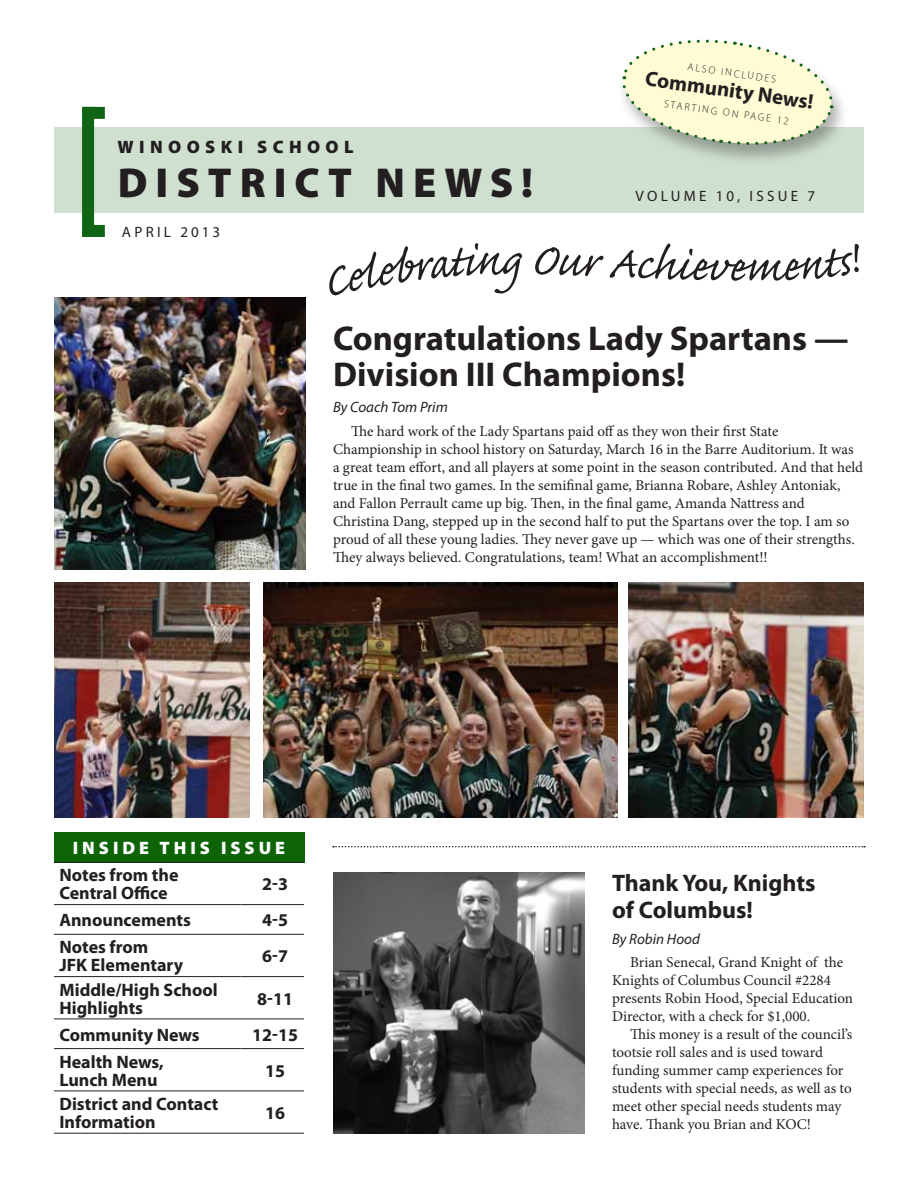
<style>
.page{position:relative;width:918px;height:1188px;background:#fff}
.page>*{position:absolute;margin:0;border:0;box-sizing:border-box;transform-origin:0 0}
.t1{font:57.9px "Caflisch Script Pro";color:#231f20}
.t2{font:900 42px "Myriad Pro";letter-spacing:.19em;color:#231f20}
.t3{font:700 34.5px/36px "Myriad Pro";color:#231f20}
.t4{font:700 24px/27px "Myriad Pro";color:#231f20}
.t5{font:700 21px "Myriad Pro";color:#231f20}
.t6{font:700 18px/18px "Myriad Pro";color:#231f20}
.t7{font:900 18px "Myriad Pro";letter-spacing:.22em;color:#fff}
.t8{font:900 18px "Myriad Pro";letter-spacing:.3em;color:#231f20}
.t9{font:15px/18px "Minion Pro";letter-spacing:-.005em;color:#231f20}
.t10{font:italic 15px "Myriad Pro";color:#231f20}
.t11{font:15px "Myriad Pro";letter-spacing:.22em;color:#231f20}
.t12{font:300 10.5px "Myriad Pro";color:#231f20}
</style>
<div class="page">
<div style="left:54px;top:832px;width:250px;height:31px;background:#0d6406"></div>
<div style="left:54px;top:127px;width:810px;height:86px;background:#cfe0d0"></div>
<div style="left:82px;top:107px;width:12px;height:130px;background:#106416"></div>
<div style="left:83px;top:225px;width:22px;height:12px;background:#106416"></div>
<div style="left:83px;top:107px;width:22px;height:12px;background:#106416"></div>
<div style="left:616px;top:39px;width:233px;height:128px;background:#231f20;opacity:.35"></div>
<svg style="left:620px;top:39px;width:215px;height:110px"></svg>
<img style="left:333px;top:873px;width:252px;height:261px">
<img style="left:54px;top:583px;width:196px;height:235px">
<img style="left:629px;top:582px;width:235px;height:236px">
<img style="left:54px;top:297px;width:252px;height:272px">
<img style="left:264px;top:582px;width:353px;height:236px">
<svg style="left:333px;top:846px;width:532px;height:1px"></svg>
<hr style="left:54px;top:862px;width:187px;height:1px;background:#231f20">
<hr style="left:241px;top:862px;width:63px;height:1px;background:#231f20">
<hr style="left:54px;top:904px;width:187px;height:1px;background:#231f20">
<hr style="left:241px;top:904px;width:63px;height:1px;background:#231f20">
<hr style="left:54px;top:934px;width:187px;height:1px;background:#231f20">
<hr style="left:241px;top:934px;width:63px;height:1px;background:#231f20">
<hr style="left:54px;top:976px;width:187px;height:1px;background:#231f20">
<hr style="left:241px;top:976px;width:63px;height:1px;background:#231f20">
<hr style="left:54px;top:1019px;width:187px;height:1px;background:#231f20">
<hr style="left:241px;top:1019px;width:63px;height:1px;background:#231f20">
<hr style="left:54px;top:1048px;width:187px;height:1px;background:#231f20">
<hr style="left:241px;top:1048px;width:63px;height:1px;background:#231f20">
<hr style="left:54px;top:1091px;width:187px;height:1px;background:#231f20">
<hr style="left:241px;top:1091px;width:63px;height:1px;background:#231f20">
<hr style="left:54px;top:1133px;width:187px;height:1px;background:#231f20">
<hr style="left:241px;top:1133px;width:63px;height:1px;background:#231f20">
<p class="t8" style="left:118px;top:135px;width:238px">WIN OOSKI SCH OOL</p>
<h2 class="t2" style="left:118px;top:154px;width:417px">DISTRIC T NEW S!</h2>
<p class="t11" style="left:122px;top:223px;width:100px">APRIL 2013</p>
<p class="t12" style="left:689px;top:60px;width:91px;rotate:8deg">Also Includes</p>
<h3 class="t5" style="left:647px;top:65px;width:171px;rotate:8deg">Community News!</h3>
<p class="t12" style="left:665px;top:97px;width:68px;rotate:8deg">STARTING ON</p>
<p class="t12" style="left:745px;top:109px;width:46px;rotate:8deg">Pag e 12</p>
<p class="t11" style="left:636px;top:187px;width:181px">VOLUME 10, ISSUE 7</p>
<h1 class="t1" style="left:501px;top:230px;width:21px">g</h1>
<h1 class="t1" style="left:531px;top:230px;width:163px;rotate:2deg">Our Achi</h1>
<h1 class="t1" style="left:728px;top:236px;width:20px">e</h1>
<h3 class="t3" style="left:333px;top:319px;width:517px">Congratulations Lady Spartans —<br>Division III Champions!</h3>
<p class="t10" style="left:333px;top:398px;width:116px">By Coach Tom Prim</p>
<p class="t9" style="left:333px;top:422px;width:532px;text-indent:18px">The hard work of the Lady Spartans paid off as they won their first State Championship in school history on Saturday, March 16 in the Barre Auditorium. It was a great team effort, and all players at some point in the season contributed. And that held true in the final two games. In the semifinal game, Brianna Robare, Ashley Antoniak, and Fallon Perrault came up big. Then, in the final game, Amanda Nattress and Christina Dang, stepped up in the second half to put the Spartans over the top. I am so proud of all these young ladies. They never gave up — which was one of their strengths.<br>They always believed. Congratulations, team! What an accomplishment!!</p>
<p class="t7" style="left:73px;top:836px;width:214px">INSIDE THIS ISSUE</p>
<p class="t6" style="left:59px;top:866px;width:121px">Notes from the<br>Central Office</p>
<p class="t6" style="left:262px;top:875px;width:28px">2-3</p>
<p class="t6" style="left:59px;top:911px;width:133px">Announcements</p>
<p class="t6" style="left:262px;top:911px;width:28px">4-5</p>
<p class="t6" style="left:59px;top:938px;width:125px">Notes from<br>JFK Elementary</p>
<p class="t6" style="left:262px;top:947px;width:28px">6-7</p>
<p class="t6" style="left:59px;top:980px;width:160px">Middle/High School<br>Highlights</p>
<p class="t6" style="left:257px;top:989px;width:38px">8-11</p>
<p class="t6" style="left:59px;top:1025px;width:142px">Community News</p>
<p class="t6" style="left:252px;top:1025px;width:48px">12-15</p>
<p class="t6" style="left:59px;top:1052px;width:106px">Health News,<br>Lunch Menu</p>
<p class="t6" style="left:265px;top:1061px;width:21px">15</p>
<p class="t6" style="left:59px;top:1094px;width:161px">District and Contact<br>Information</p>
<p class="t6" style="left:265px;top:1103px;width:21px">16</p>
<h3 class="t4" style="left:612px;top:868px;width:205px">Thank You, Knights of Columbus!</h3>
<p class="t10" style="left:612px;top:930px;width:89px">By Robin Hood</p>
<p class="t9" style="left:612px;top:954px;width:243px;text-indent:18px">Brian Senecal, Grand Knight of the Knights of Columbus Council #2284 presents Robin Hood, Special Education Director, with a check for $1,000.</p>
<p class="t9" style="left:612px;top:1026px;width:242px;text-indent:18px">This money is a result of the council’s tootsie roll sales and is used toward funding summer camp experiences for students with special needs, as well as to meet other special needs students may have. Thank you Brian and KOC!</p>
</div>
